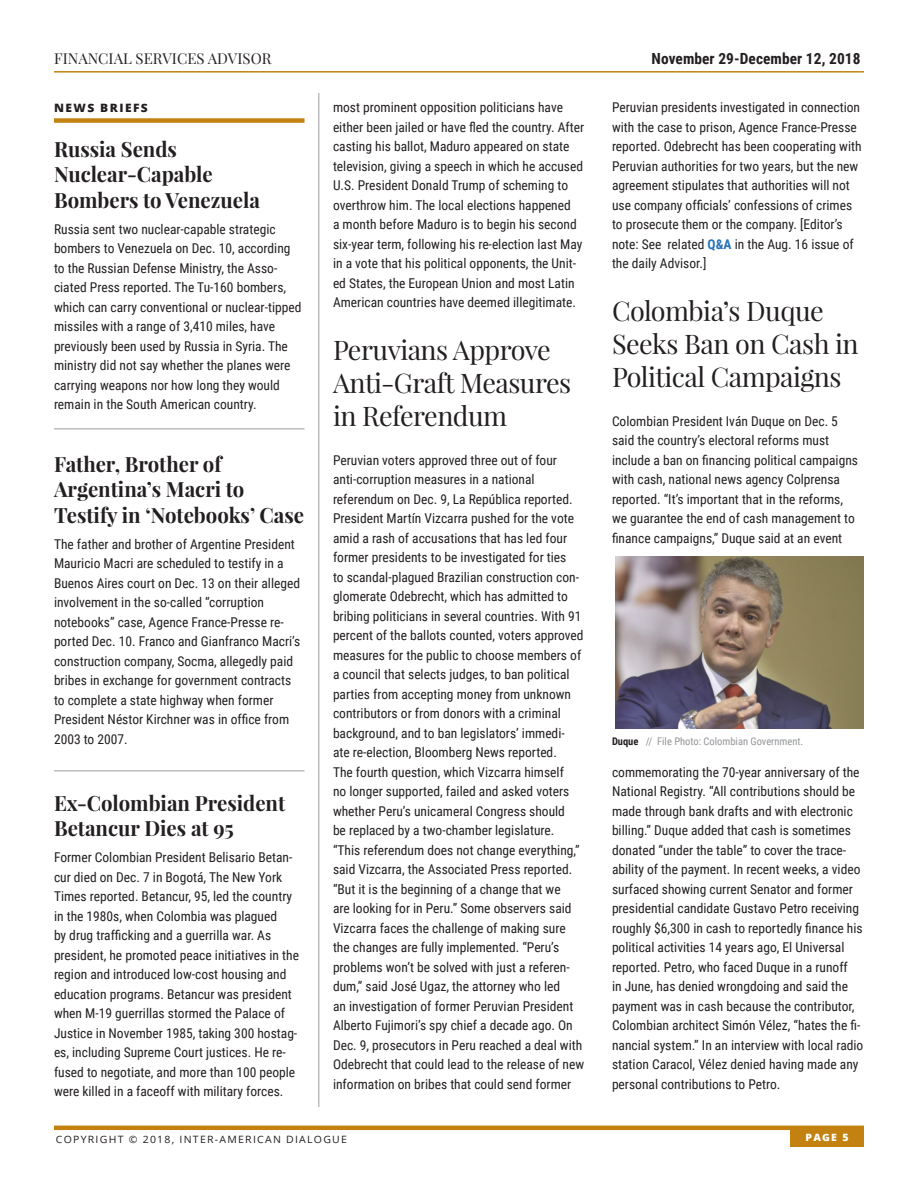
<style>
.page{position:relative;width:918px;height:1188px;background:#fff}
.page>*{position:absolute;margin:0;border:0;box-sizing:border-box;transform-origin:0 0}
.Subhead_18pt{font:27px/33px "Playfair Display";letter-spacing:-.02em;color:#231f20}
.Subhead-_14pt_-_BOLD{font:700 21px/25.5px "Playfair Display";color:#231f20}
.News_Briefs__Subhea{font:700 21px/25.5px "Playfair Display";color:#231f20}
.t1{font:700 15.3px "Roboto Condensed";letter-spacing:.005em;color:#231f20}
.t2{font:15px "Playfair Display";letter-spacing:.005em;color:#231f20}
.Subhead_18pt-2{font:13.5px/19.5px "Roboto Condensed";color:#231f20}
.News_Briefs__Body_T{font:13.5px/19.5px "Roboto Condensed";color:#231f20}
.News_Briefs__Title{font:800 11.55px "Open Sans";letter-spacing:.12em;color:#231f20;scale:1.04 1}
.Photo_caption{font:10.5px "Roboto Condensed";color:#939598}
.t3{font:10.05px "Open Sans";letter-spacing:.12em;color:#231f20;scale:1.04 1}
.t4{font:800 10.05px "Open Sans";color:#fff;scale:1.04 1}
.s1{font-weight:700;color:#2873ba}
.s2{font-weight:700;color:#231f20}
</style>
<div class="page">
<hr style="left:54px;top:1126px;width:810px;height:4px;background:#c3820f">
<div style="left:790px;top:1129px;width:74px;height:18px;background:#c3820f"></div>
<hr style="left:54px;top:71px;width:810px;height:2px;background:#c3820f">
<hr style="left:318px;top:93px;width:2px;height:1014px;background:#bcbdc0">
<div style="left:54px;top:118px;width:250px;height:5px;background:#c3820f"></div>
<hr style="left:54px;top:428px;width:250px;height:2px;background:#bcbdc0">
<hr style="left:54px;top:770px;width:250px;height:2px;background:#bcbdc0">
<img style="left:615px;top:557px;width:248px;height:172px">
<p class="t2" style="left:54px;top:49px;width:219px">FINANCIAL SERVICES ADVISOR</p>
<p class="t1" style="left:652px;top:47px;width:210px">November 29-December 12, 2018</p>
<p class="Subhead_18pt-2" style="left:333px;top:97px;width:253px">most prominent opposition politicians have either been jailed or have fled the country. After casting his ballot, Maduro appeared on state television, giving a speech in which he accused U.S. President Donald Trump of scheming to overthrow him. The local elections happened<br>a month before Maduro is to begin his second six-year term, following his re-election last May in a vote that his political opponents, the Unit&shy;ed States, the European Union and most Latin American countries have deemed illegitimate.</p>
<p class="Subhead_18pt" style="left:333px;top:333px;width:240px">Peruvians Approve<br>Anti-Graft Measures in Referendum</p>
<p class="Subhead_18pt-2" style="left:333px;top:450px;width:253px">Peruvian voters approved three out of four anti-corruption measures in a national referendum on Dec. 9, La República reported.<br>President Martín Vizcarra pushed for the vote amid a rash of accusations that has led four former presidents to be investigated for ties<br>to scandal-plagued Brazilian construction con&shy;glomerate Odebrecht, which has admitted to bribing politicians in several countries. With 91 percent of the ballots counted, voters approved measures for the public to choose members of a council that selects judges, to ban political parties from accepting money from unknown contributors or from donors with a criminal background, and to ban legislators’ immedi&shy;ate re-election, Bloomberg News reported.<br>The fourth question, which Vizcarra himself<br>no longer supported, failed and asked voters whether Peru’s unicameral Congress should<br>be replaced by a two-chamber legislature. “This referendum does not change everything,” said Vizcarra, the Associated Press reported. “But it is the beginning of a change that we<br>are looking for in Peru.” Some observers said Vizcarra faces the challenge of making sure the changes are fully implemented. “Peru’s problems won’t be solved with just a referen&shy;dum,” said José Ugaz, the attorney who led<br>an investigation of former Peruvian President Alberto Fujimori’s spy chief a decade ago. On Dec. 9, prosecutors in Peru reached a deal with Odebrecht that could lead to the release of new information on bribes that could send former</p>
<p class="Subhead_18pt-2" style="left:612px;top:97px;width:251px">Peruvian presidents investigated in connection with the case to prison, Agence France-Presse reported. Odebrecht has been cooperating with Peruvian authorities for two years, but the new agreement stipulates that authorities will not use company officials’ confessions of crimes to prosecute them or the company. [Editor’s note: See related <span class="s1">Q&amp;A</span> in the Aug. 16 issue of the daily Advisor.]</p>
<p class="Subhead_18pt" style="left:612px;top:294px;width:248px">Colombia’s Duque<br>Seeks Ban on Cash in<br>Political Campaigns</p>
<p class="Subhead_18pt-2" style="left:612px;top:411px;width:248px">Colombian President Iván Duque on Dec. 5 said the country’s electoral reforms must include a ban on financing political campaigns with cash, national news agency Colprensa reported. “It’s important that in the reforms, we guarantee the end of cash management to finance campaigns,” Duque said at an event</p>
<p class="News_Briefs__Title" style="left:54px;top:99px;width:92px">NEWS BRIEFS</p>
<p class="News_Briefs__Subhea" style="left:54px;top:136px;width:207px">Russia Sends<br>Nuclear-Capable<br>Bombers to Venezuela</p>
<p class="News_Briefs__Body_T" style="left:54px;top:219px;width:249px">Russia sent two nuclear-capable strategic bombers to Venezuela on Dec. 10, according to the Russian Defense Ministry, the Asso&shy;ciated Press reported. The Tu-160 bombers, which can carry conventional or nuclear-tipped missiles with a range of 3,410 miles, have previously been used by Russia in Syria. The ministry did not say whether the planes were carrying weapons nor how long they would remain in the South American country.</p>
<p class="Subhead-_14pt_-_BOLD" style="left:54px;top:451px;width:252px">Father, Brother of<br>Argentina’s Macri to<br>Testify in ‘Notebooks’ Case</p>
<p class="News_Briefs__Body_T" style="left:54px;top:534px;width:248px">The father and brother of Argentine President Mauricio Macri are scheduled to testify in a Buenos Aires court on Dec. 13 on their alleged involvement in the so-called “corruption notebooks” case, Agence France-Presse re&shy;ported Dec. 10. Franco and Gianfranco Macri’s construction company, Socma, allegedly paid bribes in exchange for government contracts to complete a state highway when former President Néstor Kirchner was in office from 2003 to 2007.</p>
<p class="Photo_caption" style="left:612px;top:734px;width:193px"><span class="s2">Duque</span> // File Photo: Colombian Government.</p>
<p class="Subhead_18pt-2" style="left:612px;top:762px;width:253px">commemorating the 70-year anniversary of the National Registry. “All contributions should be made through bank drafts and with electronic billing.” Duque added that cash is sometimes donated “under the table” to cover the trace&shy;ability of the payment. In recent weeks, a video surfaced showing current Senator and former presidential candidate Gustavo Petro receiving roughly $6,300 in cash to reportedly finance his political activities 14 years ago, El Universal reported. Petro, who faced Duque in a runoff<br>in June, has denied wrongdoing and said the payment was in cash because the contributor, Colombian architect Simón Vélez, “hates the fi&shy;nancial system.” In an interview with local radio station Caracol, Vélez denied having made any personal contributions to Petro.</p>
<p class="Subhead-_14pt_-_BOLD" style="left:54px;top:790px;width:233px">Ex-Colombian President<br>Betancur Dies at 95</p>
<p class="News_Briefs__Body_T" style="left:54px;top:847px;width:247px">Former Colombian President Belisario Betan&shy;cur died on Dec. 7 in Bogotá, The New York Times reported. Betancur, 95, led the country in the 1980s, when Colombia was plagued<br>by drug trafficking and a guerrilla war. As president, he promoted peace initiatives in the region and introduced low-cost housing and education programs. Betancur was president when M-19 guerrillas stormed the Palace of Justice in November 1985, taking 300 hostag&shy;es, including Supreme Court justices. He re&shy;fused to negotiate, and more than 100 people were killed in a faceoff with military forces.</p>
<p class="t3" style="left:56px;top:1132px;width:281px">COPYRIGHT © 2018, INTER-AMERICAN DIALOGUE</p>
<p class="t4" style="left:806px;top:1129px;width:43px">PAGE 5</p>
</div>
